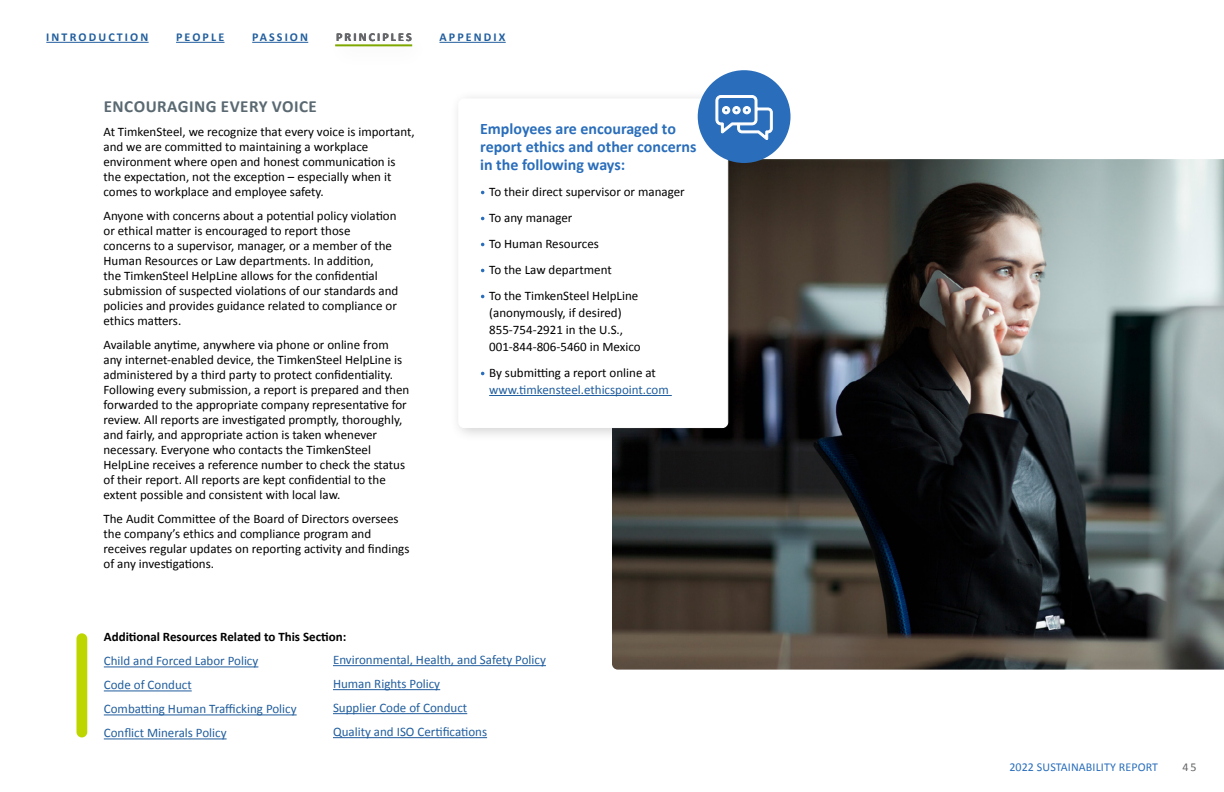
<style>
.page{position:relative;width:1224px;height:792px;background:#fff}
.page>*{position:absolute;margin:0;border:0;box-sizing:border-box;transform-origin:0 0}
.t1{font:700 17px "Calibri";letter-spacing:.03em;color:#5a6971}
.t2{font:700 16px/18px "Calibri";color:#2a6ebb}
.t3{font:13px/15px "Calibri";color:#000}
.t4{font:13px/17px "Calibri";color:#215e9e}
.t5{font:700 13px "Calibri";color:#000}
.t6{font:700 12px "Calibri";letter-spacing:.175em;color:#215e9e}
.t7{font:12px "Calibri";letter-spacing:.01em;color:#2a6ebb}
.t8{font:700 12px "Calibri";letter-spacing:.175em;color:#656669}
.t9{font:12px "Calibri";color:#636466}
.s1{font-family:"Avenir";font-weight:800;font-size:10px;color:#fff}
.s2{color:#000}
</style>
<div class="page">
<hr style="left:104px;top:667px;width:154px;height:1px;background:#215e9e">
<hr style="left:104px;top:691px;width:88px;height:1px;background:#215e9e">
<hr style="left:104px;top:715px;width:193px;height:1px;background:#215e9e">
<hr style="left:104px;top:739px;width:123px;height:1px;background:#215e9e">
<hr style="left:333px;top:665px;width:213px;height:1px;background:#215e9e">
<hr style="left:333px;top:689px;width:107px;height:1px;background:#215e9e">
<hr style="left:333px;top:713px;width:134px;height:1px;background:#215e9e">
<hr style="left:333px;top:737px;width:154px;height:1px;background:#215e9e">
<hr style="left:252px;top:42px;width:56px;height:1px;background:#215e9e">
<hr style="left:46px;top:42px;width:103px;height:1px;background:#215e9e">
<hr style="left:176px;top:42px;width:49px;height:1px;background:#215e9e">
<hr style="left:439px;top:42px;width:67px;height:1px;background:#215e9e">
<hr style="left:335px;top:44px;width:77px;height:2px;background:#7fa800">
<img style="left:612px;top:159px;width:612px;height:511px">
<div style="left:449px;top:89px;width:294px;height:353px;background:#000;opacity:.19"></div>
<div style="left:459px;top:99px;width:269px;height:329px;background:#fff;border-radius:5px"></div>
<div style="left:459px;top:99px;width:269px;height:329px;border:1px solid #fff;border-radius:5px"></div>
<hr style="left:489px;top:395px;width:183px;height:1px;background:#215e9e">
<div style="left:698px;top:70px;width:93px;height:93px;background:#2a6ebb;border-radius:50%"></div>
<svg style="left:715px;top:95px;width:58px;height:45px"></svg>
<div style="left:76px;top:633px;width:11px;height:104px;background:#bed600;border-radius:5px"></div>
<p class="t6" style="left:46px;top:29px;width:104px">INTRODUCTION</p>
<p class="t6" style="left:176px;top:29px;width:50px">PEOPLE</p>
<p class="t6" style="left:252px;top:29px;width:57px">PASSION</p>
<p class="t8" style="left:336px;top:29px;width:77px">PRINCIPLES</p>
<p class="t6" style="left:439px;top:29px;width:68px">APPENDIX</p>
<h3 class="t1" style="left:104px;top:94px;width:215px">ENCOURAGING EVERY VOICE</h3>
<p class="t3" style="left:104px;top:124px;width:313px">At TimkenSteel, we recognize that every voice is important, and we are committed to maintaining a workplace environment where open and honest communication is the expectation, not the exception – especially when it comes to workplace and employee safety.</p>
<p class="t3" style="left:104px;top:208px;width:296px">Anyone with concerns about a potential policy violation or ethical matter is encouraged to report those concerns to a supervisor, manager, or a member of the Human Resources or Law departments. In addition,<br>the TimkenSteel HelpLine allows for the confidential submission of suspected violations of our standards and policies and provides guidance related to compliance or ethics matters.</p>
<p class="t3" style="left:104px;top:337px;width:307px">Available anytime, anywhere via phone or online from any internet-enabled device, the TimkenSteel HelpLine is administered by a third party to protect confidentiality.<br>Following every submission, a report is prepared and then forwarded to the appropriate company representative for review. All reports are investigated promptly, thoroughly, and fairly, and appropriate action is taken whenever necessary. Everyone who contacts the TimkenSteel HelpLine receives a reference number to check the status of their report. All reports are kept confidential to the extent possible and consistent with local law.</p>
<p class="t3" style="left:104px;top:511px;width:307px">The Audit Committee of the Board of Directors oversees the company’s ethics and compliance program and receives regular updates on reporting activity and findings of any investigations.</p>
<p class="t2" style="left:480px;top:119px;width:218px">Employees are encouraged to report ethics and other concerns in the following ways:</p>
<p class="t3" style="left:480px;top:184px;width:206px"><span class="s1">•</span> To their direct supervisor or manager</p>
<p class="t3" style="left:480px;top:210px;width:94px"><span class="s1">•</span> To any manager</p>
<p class="t3" style="left:480px;top:236px;width:120px"><span class="s1">•</span> To Human Resources</p>
<p class="t3" style="left:480px;top:262px;width:133px"><span class="s1">•</span> To the Law department</p>
<p class="t3" style="left:489px;top:287px;width:153px;line-height:17px;text-indent:-9px"><span class="s1">•</span> To the TimkenSteel HelpLine (anonymously, if desired)<br>855-754-2921 in the U.S.,<br>001-844-806-5460 in Mexico</p>
<p class="t4" style="left:489px;top:364px;width:181px;text-indent:-9px"><span class="s1">•</span> <span class="s2">By submitting a report online at </span>www.timkensteel.ethicspoint.com</p>
<p class="t5" style="left:104px;top:628px;width:244px">Additional Resources Related to This Section:</p>
<p class="t4" style="left:104px;top:652px;width:156px">Child and Forced Labor Policy</p>
<p class="t4" style="left:104px;top:676px;width:89px">Code of Conduct</p>
<p class="t4" style="left:104px;top:700px;width:194px">Combatting Human Trafficking Policy</p>
<p class="t4" style="left:104px;top:724px;width:124px">Conflict Minerals Policy</p>
<p class="t4" style="left:333px;top:651px;width:214px">Environmental, Health, and Safety Policy</p>
<p class="t4" style="left:333px;top:675px;width:109px">Human Rights Policy</p>
<p class="t4" style="left:333px;top:699px;width:136px">Supplier Code of Conduct</p>
<p class="t4" style="left:333px;top:723px;width:156px">Quality and ISO Certifications</p>
<p class="t7" style="left:1009px;top:758px;width:150px">2022 SUSTAINABILITY REPORT</p>
<p class="t9" style="left:1183px;top:758px;width:16px">45</p>
</div>
